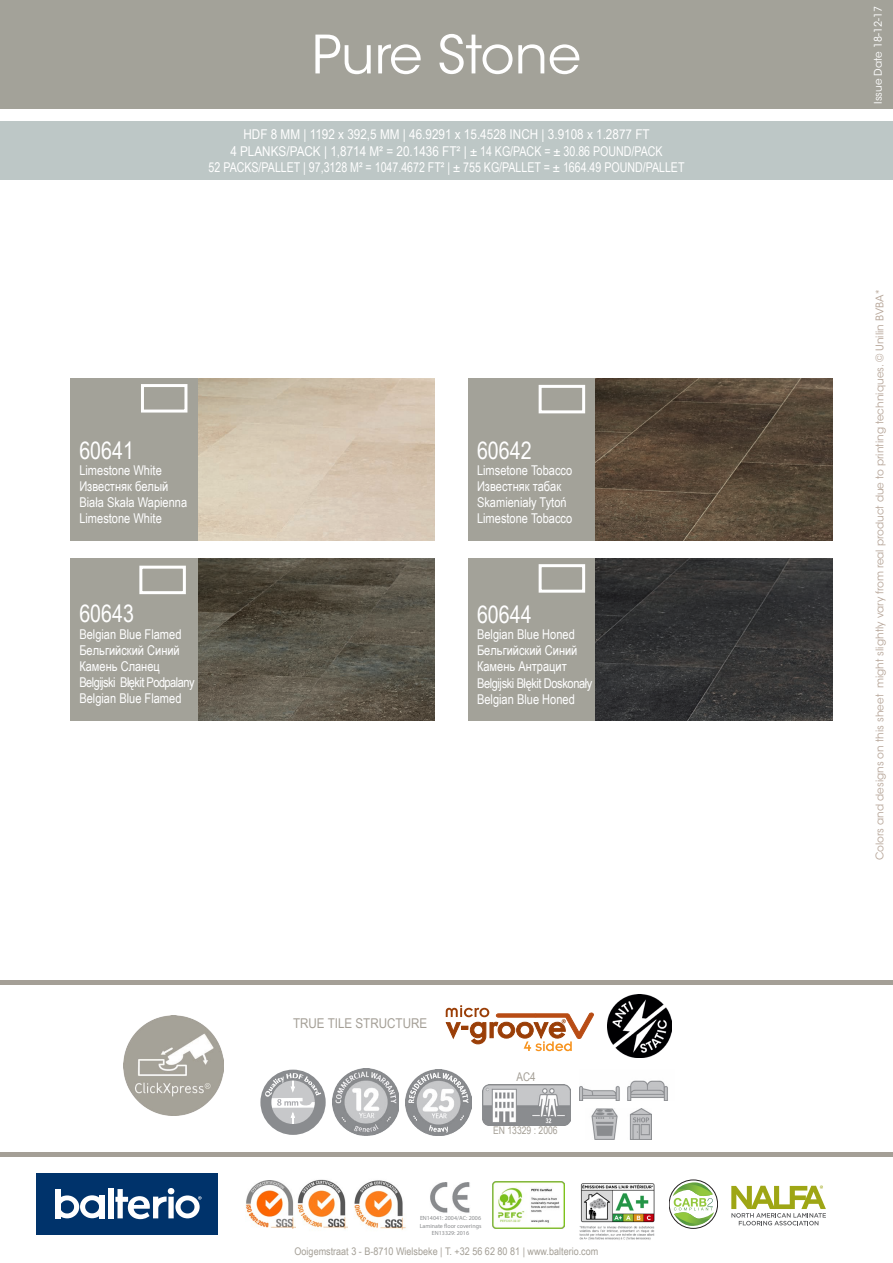
<style>
.page{position:relative;width:893px;height:1263px;background:#fff}
.page>*{position:absolute;margin:0;border:0;box-sizing:border-box;transform-origin:0 0}
.t1{font:52.5px "ITC Avant Garde Std";color:#fff}
.t2{font:24px "Arial Narrow";color:#fff}
.t3{font:13.5px/16.2px "Arial Narrow";color:#fff}
.t4{font:13.5px/16.2px "Arial Narrow";color:#fff;text-align:center;scale:1.06 1}
.t5{font:13.5px "Arial Narrow";color:#a49f96;scale:1.05 1}
.t6{font:12px "Arial Narrow";color:#a49f96}
.t7{font:10.5px "ITC Avant Garde Std";color:#b6a598}
.t8{font:10.5px "Arial Narrow";color:#a49f96;scale:1.05 1}
.t9{font:10.5px "ITC Avant Garde Std";color:#fff}
.t10{font:10.5px "Arial Narrow";color:#a49f96}
.t11{font:6px/7.2px "Myriad Pro";color:#8a8c8e;text-align:center}
</style>
<div class="page">
<div style="left:0;top:980px;width:893px;height:5px;background:#a49f96"></div>
<div style="left:0;top:0;width:893px;height:108px;background:#a3a299"></div>
<div style="left:0;top:121px;width:893px;height:59px;background:#bdc7c6"></div>
<div style="left:70px;top:378px;width:364px;height:162px;background:#a3a299"></div>
<div style="left:70px;top:558px;width:364px;height:162px;background:#a3a299"></div>
<img style="left:198px;top:378px;width:236px;height:162px">
<img style="left:198px;top:558px;width:236px;height:162px">
<div style="left:141px;top:384px;width:46px;height:28px;border:3px solid #fff"></div>
<div style="left:139px;top:566px;width:47px;height:28px;border:3px solid #fff"></div>
<div style="left:468px;top:378px;width:364px;height:162px;background:#a3a299"></div>
<div style="left:468px;top:558px;width:364px;height:162px;background:#a3a299"></div>
<div style="left:539px;top:385px;width:46px;height:28px;border:3px solid #fff"></div>
<div style="left:539px;top:564px;width:46px;height:29px;border:3px solid #fff"></div>
<div style="left:0;top:1152px;width:893px;height:5px;background:#a49f96"></div>
<svg style="left:260px;top:1070px;width:66px;height:65px"></svg>
<img style="left:332px;top:1068px;width:67px;height:68px">
<img style="left:406px;top:1070px;width:66px;height:66px">
<img style="left:580px;top:1080px;width:88px;height:20px">
<img style="left:591px;top:1109px;width:60px;height:30px">
<img style="left:596px;top:378px;width:236px;height:162px">
<img style="left:596px;top:558px;width:237px;height:162px">
<svg style="left:445px;top:1005px;width:149px;height:46px"></svg>
<img style="left:483px;top:1084px;width:88px;height:41px">
<img style="left:124px;top:1015px;width:100px;height:100px">
<img style="left:608px;top:994px;width:63px;height:64px">
<div style="left:37px;top:1174px;width:181px;height:61px;background:#00336b"></div>
<div style="left:108px;top:1188px;width:5px;height:30px;background:#fff"></div>
<svg style="left:115px;top:1188px;width:87px;height:31px"></svg>
<div style="left:55px;top:1189px;width:5px;height:29px;background:#fff"></div>
<svg style="left:60px;top:1195px;width:39px;height:23px"></svg>
<div style="left:99px;top:1195px;width:5px;height:23px;background:#fff"></div>
<img style="left:292px;top:1179px;width:56px;height:51px">
<img style="left:354px;top:1180px;width:52px;height:50px">
<img style="left:430px;top:1182px;width:40px;height:31px">
<img style="left:245px;top:1181px;width:50px;height:47px">
<img style="left:492px;top:1182px;width:72px;height:47px">
<svg style="left:669px;top:1180px;width:49px;height:48px"></svg>
<div style="left:669px;top:1180px;width:49px;height:48px;border:1px solid #231f20;border-radius:50%"></div>
<svg style="left:673px;top:1182px;width:41px;height:44px"></svg>
<svg style="left:731px;top:1185px;width:95px;height:40px"></svg>
<img style="left:579px;top:1183px;width:76px;height:57px">
<h1 class="t1" style="left:312px;top:23px;width:271px">Pure Stone</h1>
<p class="t4" style="left:209px;top:126px;width:450px">HDF 8 MM | 1192 x 392,5 MM | 46.9291 x 15.4528 INCH | 3.9108 x 1.2877 FT<br>4 PLANKS/PACK | 1,8714 M² = 20.1436 FT² | ± 14 KG/PACK = ± 30.86 POUND/PACK<br>52 PACKS/PALLET | 97,3128 M² = 1047.4672 FT² | ± 755 KG/PALLET = ± 1664.49 POUND/PALLET</p>
<h2 class="t2" style="left:79px;top:432px;width:56px">60641</h2>
<p class="t3" style="left:79px;top:461px;width:109px">Limestone White<br>Известняк белый<br>Biała Skała Wapienna<br>Limestone White</p>
<h2 class="t2" style="left:79px;top:596px;width:56px">60643</h2>
<p class="t3" style="left:79px;top:625px;width:117px">Belgian Blue Flamed<br>Бельгийский Синий<br>Камень Сланец<br>Belgijski Błękit Podpalany<br>Belgian Blue Flamed</p>
<h2 class="t2" style="left:477px;top:432px;width:56px">60642</h2>
<p class="t3" style="left:477px;top:461px;width:97px">Limsetone Tobacco<br>Известняк табак<br>Skamieniały Tytoń<br>Limestone Tobacco</p>
<h2 class="t2" style="left:477px;top:597px;width:56px">60644</h2>
<p class="t3" style="left:477px;top:626px;width:117px">Belgian Blue Honed<br>Бельгийский Синий<br>Камень Антрацит<br>Belgijski Błękit Doskonały<br>Belgian Blue Honed</p>
<p class="t5" style="left:293px;top:1013px;width:129px">TRUE TILE STRUCTURE</p>
<p class="t6" style="left:517px;top:1068px;width:21px">AC4</p>
<p class="t10" style="left:493px;top:1123px;width:66px">EN 13329 : 2006</p>
<p class="t11" style="left:420px;top:1215px;width:63px">EN14041: 2004/AC: 2006<br>Laminate floor coverings<br>EN13329: 2016</p>
<p class="t8" style="left:295px;top:1243px;width:291px">Ooigemstraat 3 - B-8710 Wielsbeke | T. +32 56 62 80 81 | www.balterio.com</p>
<p class="t9" style="left:871px;top:104px;width:99px;rotate:-90deg">Issue Date 18-12-17</p>
<p class="t7" style="left:873px;top:860px;width:574px;rotate:-90deg">Colors and designs on this sheet might slightly vary from real product due to printing techniques. © Unilin BVBA*</p>
</div>
